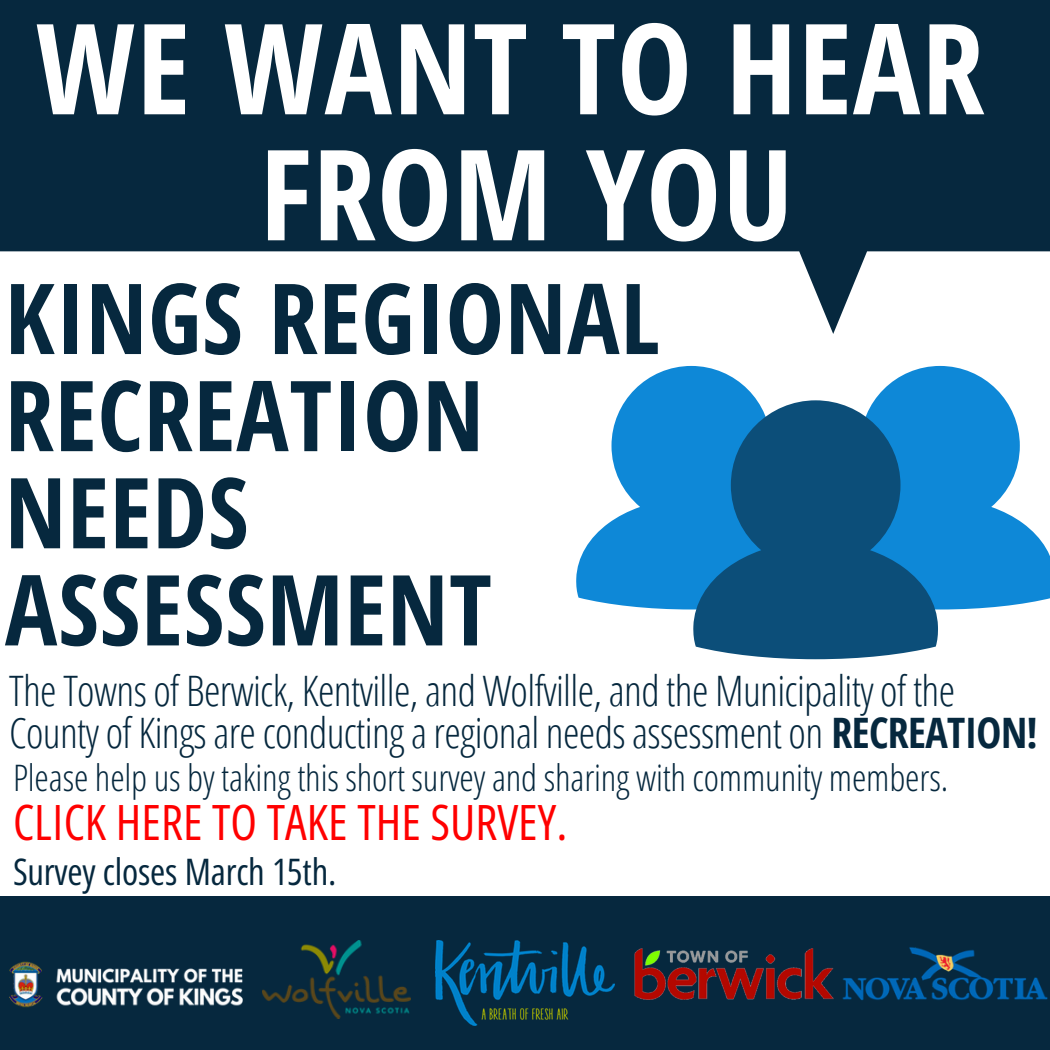
<style>
.page{position:relative;width:1050px;height:1050px;background:#fff}
.page>*{position:absolute;margin:0;border:0;box-sizing:border-box;transform-origin:0 0}
.t1{font:700 126px/126px "Open Sans Hebrew Condensed";letter-spacing:.01em;color:#fff;text-align:center}
.t2{font:700 98px/97.1px "Open Sans Hebrew Condensed";letter-spacing:.01em;color:#06283e}
.t3{font:49px "Open Sans Hebrew Condensed";color:#f00}
.t4{font:300 42px/42px "Open Sans Condensed";letter-spacing:-.015em;color:#06283e}
.t5{font:300 36.75px "Open Sans Hebrew Condensed";letter-spacing:-.005em;color:#06283e}
.t6{font:36.75px "Open Sans Hebrew Condensed";letter-spacing:-.005em;color:#06283e}
.s1{font-weight:700}
</style>
<div class="page">
<div style="left:0;top:896px;width:1050px;height:154px;background:#06283e"></div>
<svg style="left:0;top:0;width:1050px;height:334px;fill:#06283e"></svg>
<img style="left:9px;top:961px;width:234px;height:47px">
<img style="left:842px;top:947px;width:206px;height:54px">
<img style="left:262px;top:940px;width:148px;height:79px">
<img style="left:436px;top:940px;width:178px;height:85px">
<img style="left:634px;top:948px;width:200px;height:52px">
<svg style="left:874px;top:366px;width:176px;height:243px;fill:#0e88d7"></svg>
<svg style="left:576px;top:366px;width:181px;height:243px;fill:#0e88d7"></svg>
<svg style="left:693px;top:400px;width:245px;height:259px;background:#136397"></svg>
<h1 class="t1" style="left:36px;top:2px;width:950px">WE WANT TO HEAR<br>FROM YOU</h1>
<h2 class="t2" style="left:5px;top:267px;width:656px">KINGS REGIONAL<br>RECREATION<br>NEEDS<br>ASSESSMENT</h2>
<p class="t4" style="left:9px;top:669px;width:1030px">The Towns of Berwick, Kentville, and Wolfville, and the Municipality of the<br>County of Kings are conducting a regional needs assessment on <span class="s1">RECREATION!</span></p>
<p class="t5" style="left:13px;top:752px;width:937px">Please help us by taking this short survey and sharing with community members.</p>
<p class="t3" style="left:13px;top:793px;width:556px">CLICK HERE TO TAKE THE SURVEY.</p>
<p class="t6" style="left:13px;top:850px;width:325px">Survey closes March 15th.</p>
</div>
